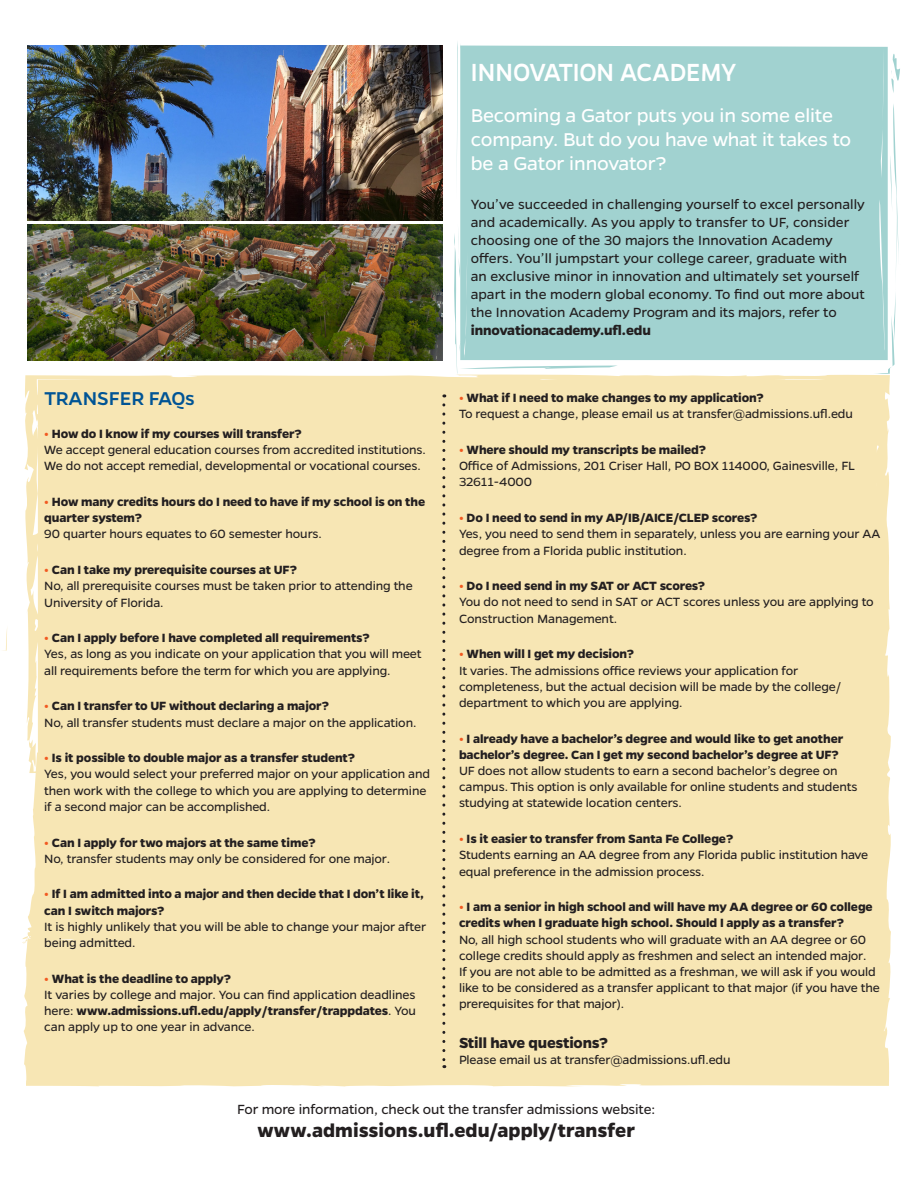
<style>
.page{position:relative;width:918px;height:1188px;background:#fff}
.page>*{position:absolute;margin:0;border:0;box-sizing:border-box;transform-origin:0 0}
.t1{font:500 28.05px "Gentona";letter-spacing:-.005em;color:#fff;scale:.91 1}
.t2{font:21px/24px "Gentona";letter-spacing:-.01em;color:#fff}
.t3{font:700 21px "Gentona";letter-spacing:.005em;color:#231f20}
.t4{font:500 21px "Gentona";letter-spacing:-.01em;color:#005495}
.t5{font:700 16.5px "Gentona";letter-spacing:-.01em;color:#231f20}
.t6{font:15px/18px "Gentona";color:#231f20}
.t7{font:13.5px/16.2px "Gentona";letter-spacing:-.01em;color:#231f20}
.t8{font:700 13.5px/16.2px "Gentona";letter-spacing:-.01em;color:#231f20}
.s1{font-weight:700}
.s2{color:#f15921}
</style>
<div class="page">
<img style="left:27px;top:45px;width:415px;height:175px">
<img style="left:27px;top:225px;width:415px;height:136px">
<div style="left:460px;top:46px;width:260px;height:314px;background:#a1d2d0"></div>
<svg style="left:486px;top:106px;width:34px;height:4px"></svg>
<svg style="left:720px;top:46px;width:180px;height:328px;background:#aad6d4"></svg>
<svg style="left:457px;top:42px;width:11px;height:158px"></svg>
<svg style="left:454px;top:224px;width:164px;height:150px;background:#abd7d5"></svg>
<div style="left:22px;top:374px;width:869px;height:713px;background:#f7e6b4"></div>
<svg style="left:320px;top:1077px;width:47px;height:1px"></svg>
<svg style="left:866px;top:423px;width:4px;height:7px"></svg>
<svg style="left:865px;top:745px;width:3px;height:16px"></svg>
<svg style="left:72px;top:380px;width:17px;height:1px"></svg>
<svg style="left:224px;top:381px;width:33px;height:1px"></svg>
<svg style="left:796px;top:380px;width:14px;height:1px"></svg>
<svg style="left:3px;top:630px;width:4px;height:21px"></svg>
<svg style="left:442px;top:405px;width:3px;height:663px;background:#c4b690"></svg>
<p class="t1" style="left:471px;top:57px;width:294px">INNOVATION ACADEMY</p>
<p class="t2" style="left:471px;top:104px;width:382px">Becoming a Gator puts you in some elite company. But do you have what it takes to</p>
<p class="t2" style="left:471px;top:152px;width:197px">be a Gator innovator?</p>
<p class="t6" style="left:471px;top:196px;width:396px">You’ve succeeded in challenging yourself to excel personally and academically. As you apply to transfer to UF, consider choosing one of the 30 majors the Innovation Academy offers. You’ll jumpstart your college career, graduate with an exclusive minor in innovation and ultimately set yourself apart in the modern global economy. To find out more about the Innovation Academy Program and its majors, refer to <span class="s1">innovationacademy.ufl.edu</span></p>
<p class="t4" style="left:44px;top:386px;width:152px">TRANSFER FAQs</p>
<p class="t8" style="left:44px;top:425px;width:259px"><span class="s2">•</span> How do I know if my courses will transfer?</p>
<p class="t7" style="left:44px;top:442px;width:383px">We accept general education courses from accredited institutions.<br>We do not accept remedial, developmental or vocational courses.</p>
<p class="t8" style="left:44px;top:494px;width:382px"><span class="s2">•</span> How many credits hours do I need to have if my school is on the quarter system?</p>
<p class="t7" style="left:44px;top:526px;width:279px">90 quarter hours equates to 60 semester hours.</p>
<p class="t8" style="left:44px;top:562px;width:254px"><span class="s2">•</span> Can I take my prerequisite courses at UF?</p>
<p class="t7" style="left:44px;top:578px;width:370px">No, all prerequisite courses must be taken prior to attending the<br>University of Florida.</p>
<p class="t8" style="left:44px;top:630px;width:327px"><span class="s2">•</span> Can I apply before I have completed all requirements?</p>
<p class="t7" style="left:44px;top:646px;width:379px">Yes, as long as you indicate on your application that you will meet all requirements before the term for which you are applying.</p>
<p class="t8" style="left:44px;top:698px;width:286px"><span class="s2">•</span> Can I transfer to UF without declaring a major?</p>
<p class="t7" style="left:44px;top:714px;width:374px">No, all transfer students must declare a major on the application.</p>
<p class="t8" style="left:44px;top:750px;width:312px"><span class="s2">•</span> Is it possible to double major as a transfer student?</p>
<p class="t7" style="left:44px;top:766px;width:387px">Yes, you would select your preferred major on your application and then work with the college to which you are applying to determine if a second major can be accomplished.</p>
<p class="t8" style="left:44px;top:834px;width:273px"><span class="s2">•</span> Can I apply for two majors at the same time?</p>
<p class="t7" style="left:44px;top:850px;width:347px">No, transfer students may only be considered for one major.</p>
<p class="t8" style="left:44px;top:886px;width:381px"><span class="s2">•</span> If I am admitted into a major and then decide that I don’t like it, can I switch majors?</p>
<p class="t7" style="left:44px;top:918px;width:383px">It is highly unlikely that you will be able to change your major after being admitted.</p>
<p class="t8" style="left:44px;top:970px;width:188px"><span class="s2">•</span> What is the deadline to apply?</p>
<p class="t7" style="left:44px;top:987px;width:373px;text-align:justify">It varies by college and major. You can find application deadlines here: <span class="s1">www.admissions.ufl.edu/apply/transfer/trappdates</span>. You can apply up to one year in advance.</p>
<p class="t8" style="left:459px;top:390px;width:306px"><span class="s2">•</span> What if I need to make changes to my application?</p>
<p class="t7" style="left:459px;top:406px;width:395px">To request a change, please email us at transfer@admissions.ufl.edu</p>
<p class="t8" style="left:459px;top:442px;width:249px"><span class="s2">•</span> Where should my transcripts be mailed?</p>
<p class="t7" style="left:459px;top:458px;width:398px">Office of Admissions, 201 Criser Hall, PO BOX 114000, Gainesville, FL<br>32611-4000</p>
<p class="t8" style="left:459px;top:510px;width:300px"><span class="s2">•</span> Do I need to send in my AP/IB/AICE/CLEP scores?</p>
<p class="t7" style="left:459px;top:526px;width:423px">Yes, you need to send them in separately, unless you are earning your AA degree from a Florida public institution.</p>
<p class="t8" style="left:459px;top:578px;width:248px"><span class="s2">•</span> Do I need send in my SAT or ACT scores?</p>
<p class="t7" style="left:459px;top:594px;width:416px">You do not need to send in SAT or ACT scores unless you are applying to<br>Construction Management.</p>
<p class="t8" style="left:459px;top:646px;width:177px"><span class="s2">•</span> When will I get my decision?</p>
<p class="t7" style="left:459px;top:662px;width:384px">It varies. The admissions office reviews your application for completeness, but the actual decision will be made by the college/ department to which you are applying.</p>
<p class="t8" style="left:459px;top:730px;width:386px"><span class="s2">•</span> I already have a bachelor’s degree and would like to get another bachelor’s degree. Can I get my second bachelor’s degree at UF?</p>
<p class="t7" style="left:459px;top:763px;width:400px">UF does not allow students to earn a second bachelor’s degree on campus. This option is only available for online students and students studying at statewide location centers.</p>
<p class="t8" style="left:459px;top:831px;width:276px"><span class="s2">•</span> Is it easier to transfer from Santa Fe College?</p>
<p class="t7" style="left:459px;top:847px;width:411px">Students earning an AA degree from any Florida public institution have equal preference in the admission process.</p>
<p class="t8" style="left:459px;top:899px;width:415px"><span class="s2">•</span> I am a senior in high school and will have my AA degree or 60 college credits when I graduate high school. Should I apply as a transfer?</p>
<p class="t7" style="left:459px;top:931px;width:422px">No, all high school students who will graduate with an AA degree or 60 college credits should apply as freshmen and select an intended major.<br>If you are not able to be admitted as a freshman, we will ask if you would like to be considered as a transfer applicant to that major (if you have the prerequisites for that major).</p>
<p class="t5" style="left:459px;top:1033px;width:151px">Still have questions?</p>
<p class="t7" style="left:459px;top:1052px;width:273px">Please email us at transfer@admissions.ufl.edu</p>
<p class="t6" style="left:237px;top:1100px;width:420px">For more information, check out the transfer admissions website:</p>
<p class="t3" style="left:257px;top:1118px;width:379px">www.admissions.ufl.edu/apply/transfer</p>
</div>
